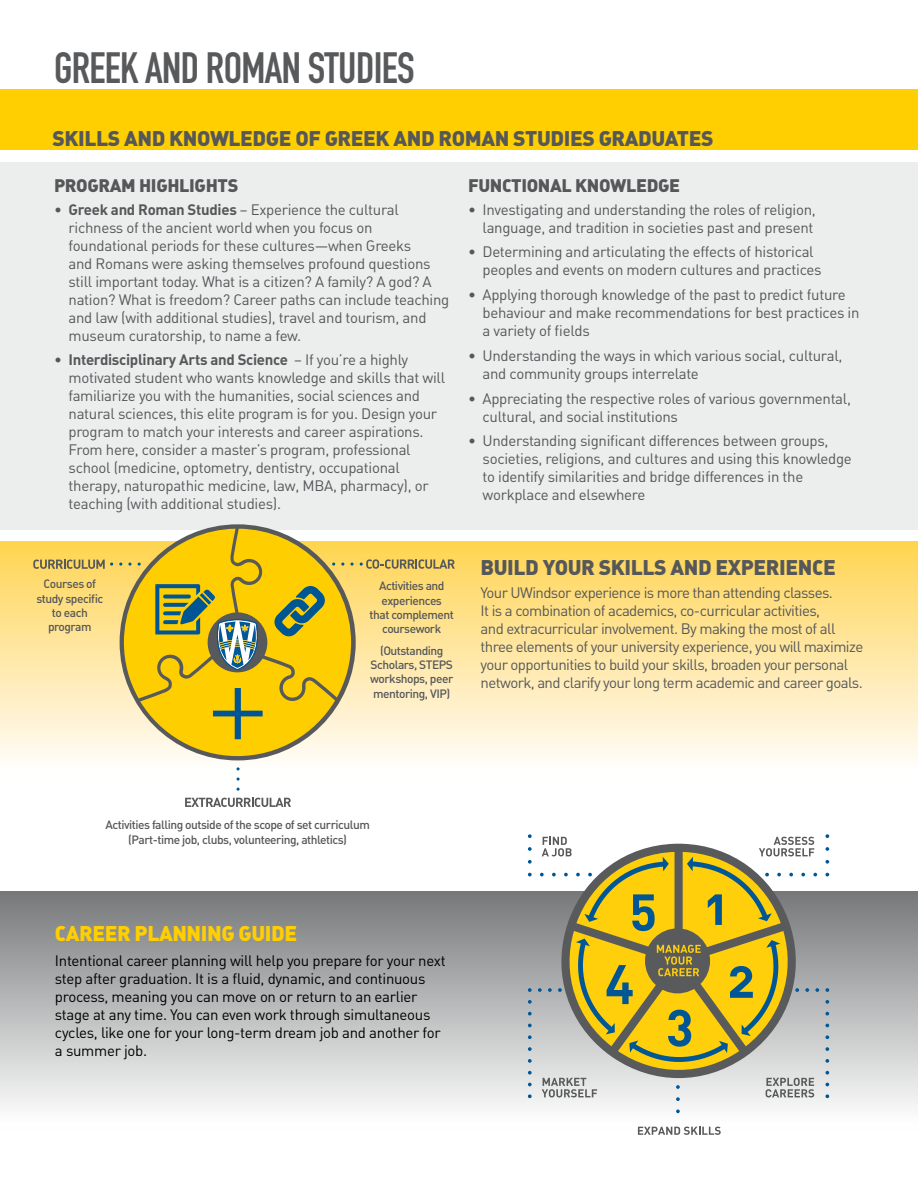
<style>
.page{position:relative;width:918px;height:1188px;background:#fff}
.page>*{position:absolute;margin:0;border:0;box-sizing:border-box;transform-origin:0 0}
.t1{font:43.2px "DIN Engschrift Alternate";letter-spacing:-.015em;color:#58595b}
.t2{font:21px "DIN Black Alternate";letter-spacing:-.02em;color:#555759}
.t3{font:21px "DIN Black Alternate";letter-spacing:-.02em;color:#ffcf01}
.t4{font:18px "DIN Black Alternate";letter-spacing:-.02em;color:#555759}
.t5{font:15px/18px "DIN Regular Alternate";letter-spacing:-.02em;color:#555759}
.t6{font:15px/18px "DIN Regular Alternate";letter-spacing:-.04em;color:#555759}
.t7{font:15px/18px "DIN Regular Alternate";letter-spacing:-.02em;color:#000}
.t8{font:15px "DIN Bold Alternate";letter-spacing:-.02em;color:#555759}
.t9{font:12px/14.4px "DIN Medium Alternate";letter-spacing:-.04em;color:#555759;text-align:center}
.s1{font-family:"DIN Bold Alternate"}
.s2{font-family:"DIN Regular Alternate"}
</style>
<div class="page">
<div style="left:0;top:90px;width:918px;height:60px;background:#ffcf01"></div>
<div style="left:0;top:541px;width:918px;height:240px;background:linear-gradient(to bottom,#ffd451,#fffeff)"></div>
<div style="left:0;top:892px;width:918px;height:239px;background:linear-gradient(to bottom,#77787a,#fff)"></div>
<div style="left:0;top:162px;width:918px;height:368px;background:#eceded"></div>
<svg style="left:638px;top:1127px;width:83px;height:8px"></svg>
<svg style="left:528px;top:834px;width:4px;height:4px"></svg>
<svg style="left:528px;top:847px;width:4px;height:4px"></svg>
<svg style="left:528px;top:860px;width:4px;height:4px"></svg>
<svg style="left:528px;top:873px;width:4px;height:3px"></svg>
<svg style="left:825px;top:834px;width:4px;height:4px"></svg>
<svg style="left:825px;top:847px;width:4px;height:4px"></svg>
<svg style="left:825px;top:860px;width:4px;height:4px"></svg>
<svg style="left:825px;top:873px;width:4px;height:3px"></svg>
<svg style="left:528px;top:1094px;width:4px;height:4px"></svg>
<svg style="left:528px;top:1000px;width:4px;height:4px"></svg>
<svg style="left:528px;top:1012px;width:4px;height:4px"></svg>
<svg style="left:528px;top:1024px;width:4px;height:3px"></svg>
<svg style="left:528px;top:1035px;width:4px;height:4px"></svg>
<svg style="left:528px;top:1047px;width:4px;height:4px"></svg>
<svg style="left:528px;top:1059px;width:4px;height:4px"></svg>
<svg style="left:528px;top:1071px;width:4px;height:4px"></svg>
<svg style="left:528px;top:1083px;width:4px;height:3px"></svg>
<svg style="left:528px;top:988px;width:4px;height:4px"></svg>
<svg style="left:825px;top:1094px;width:4px;height:4px"></svg>
<svg style="left:825px;top:1000px;width:4px;height:4px"></svg>
<svg style="left:825px;top:1012px;width:4px;height:4px"></svg>
<svg style="left:825px;top:1024px;width:4px;height:3px"></svg>
<svg style="left:825px;top:1035px;width:4px;height:4px"></svg>
<svg style="left:825px;top:1047px;width:4px;height:4px"></svg>
<svg style="left:825px;top:1059px;width:4px;height:4px"></svg>
<svg style="left:825px;top:1071px;width:4px;height:4px"></svg>
<svg style="left:825px;top:1083px;width:4px;height:3px"></svg>
<svg style="left:825px;top:988px;width:4px;height:4px"></svg>
<svg style="left:538px;top:837px;width:281px;height:266px;background:#c0b674"></svg>
<svg style="left:676px;top:1109px;width:4px;height:4px"></svg>
<svg style="left:33px;top:560px;width:80px;height:9px"></svg>
<svg style="left:360px;top:559px;width:95px;height:10px"></svg>
<svg style="left:185px;top:798px;width:106px;height:9px"></svg>
<svg style="left:119px;top:529px;width:235px;height:227px;background:#dcc03a"></svg>
<h1 class="t1" style="left:54px;top:43px;width:362px">GREEK AND ROMAN STUDIES</h1>
<h2 class="t2" style="left:52px;top:124px;width:663px">SKILLS AND KNOWLEDGE OF GREEK AND ROMAN STUDIES GRADUATES</h2>
<p class="t4" style="left:54px;top:173px;width:186px">PROGRAM HIGHLIGHTS</p>
<p class="t5" style="left:69px;top:200px;width:382px;text-indent:-15px">• <span class="s1">Greek and Roman Studies</span> – Experience the cultural richness of the ancient world when you focus on foundational periods for these cultures—when Greeks<br>and Romans were asking themselves profound questions still important today. What is a citizen? A family? A god? A nation? What is freedom? Career paths can include teaching and law (with additional studies), travel and tourism, and museum curatorship, to name a few.</p>
<p class="t8" style="left:54px;top:350px;width:356px"><span class="s2">•</span> Interdisciplinary Arts and Science <span class="s2">– If you’re a highly</span></p>
<p class="t5" style="left:69px;top:369px;width:378px">motivated student who wants knowledge and skills that will familiarize you with the humanities, social sciences and natural sciences, this elite program is for you. Design your program to match your interests and career aspirations.<br>From here, consider a master’s program, professional school (medicine, optometry, dentistry, occupational therapy, naturopathic medicine, law, MBA, pharmacy), or teaching (with additional studies).</p>
<p class="t4" style="left:468px;top:173px;width:214px">FUNCTIONAL KNOWLEDGE</p>
<p class="t5" style="left:468px;top:200px;width:349px;text-align:right">• Investigating and understanding the roles of religion, language, and tradition in societies past and present</p>
<p class="t5" style="left:483px;top:243px;width:341px;text-indent:-15px">• Determining and articulating the effects of historical peoples and events on modern cultures and practices</p>
<p class="t5" style="left:483px;top:285px;width:378px;text-indent:-15px">• Applying thorough knowledge of the past to predict future behaviour and make recommendations for best practices in a variety of fields</p>
<p class="t5" style="left:483px;top:346px;width:361px;text-indent:-15px">• Understanding the ways in which various social, cultural, and community groups interrelate</p>
<p class="t5" style="left:483px;top:389px;width:370px;text-indent:-15px">• Appreciating the respective roles of various governmental, cultural, and social institutions</p>
<p class="t5" style="left:483px;top:432px;width:371px;text-indent:-15px">• Understanding significant differences between groups, societies, religions, and cultures and using this knowledge to identify similarities and bridge differences in the workplace and elsewhere</p>
<p class="t9" style="left:36px;top:576px;width:68px">Courses of study specific to each program</p>
<p class="t9" style="left:370px;top:578px;width:86px">Activities and experiences<br>that complement coursework</p>
<p class="t9" style="left:370px;top:643px;width:85px">(Outstanding<br>Scholars, STEPS workshops, peer mentoring, VIP)</p>
<h2 class="t2" style="left:481px;top:554px;width:357px">BUILD YOUR SKILLS AND EXPERIENCE</h2>
<p class="t6" style="left:481px;top:583px;width:384px">Your UWindsor experience is more than attending classes.<br>It is a combination of academics, co-curricular activities,<br>and extracurricular involvement. By making the most of all three elements of your university experience, you will maximize your opportunities to build your skills, broaden your personal network, and clarify your long term academic and career goals.</p>
<p class="t9" style="left:105px;top:817px;width:266px">Activities falling outside of the scope of set curriculum (Part-time job, clubs, volunteering, athletics)</p>
<h2 class="t3" style="left:55px;top:920px;width:244px">CAREER PLANNING GUIDE</h2>
<p class="t7" style="left:55px;top:951px;width:392px">Intentional career planning will help you prepare for your next step after graduation. It is a fluid, dynamic, and continuous process, meaning you can move on or return to an earlier stage at any time. You can even work through simultaneous cycles, like one for your long-term dream job and another for a summer job.</p>
</div>
